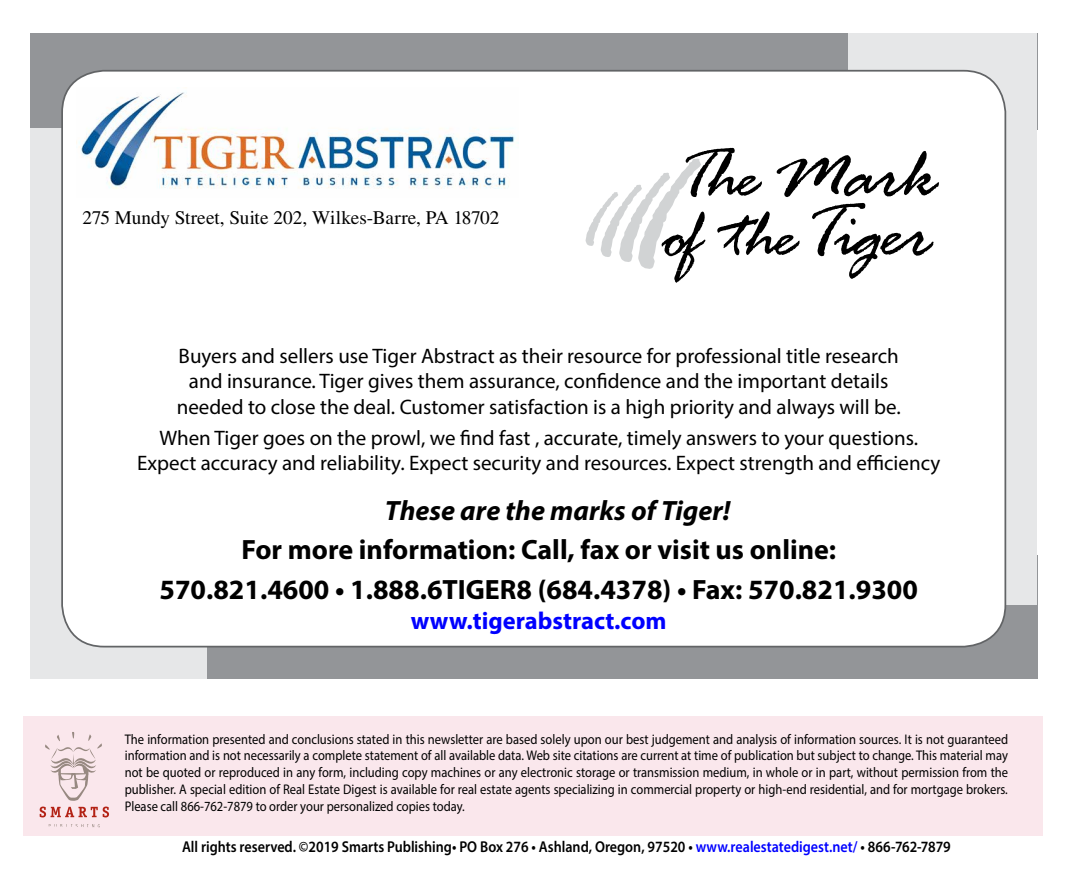
<style>
.page{position:relative;width:1071px;height:882px;background:#fff}
.page>*{position:absolute;margin:0;border:0;box-sizing:border-box;transform-origin:0 0}
.t1{font:700 28px/39.9px "Myriad Pro";color:#000;text-align:center}
.t2{font:italic 700 28px "Myriad Pro";color:#000}
.t3{font:700 24.5px "Myriad Pro";color:#00f}
.t4{font:21px/25.2px "Myriad Pro";color:#000;text-align:center}
.t5{font:19.25px "Times";letter-spacing:-.005em;color:#000}
.t6{font:600 15.75px "Myriad Pro";color:#000;scale:.9 1}
.t7{font:14px/16.8px "Myriad Pro";color:#000;text-align:justify;scale:.9 1}
.s1{color:#00f}
</style>
<div class="page">
<div style="left:30px;top:33px;width:1007px;height:97px;background:#939598"></div>
<div style="left:30px;top:556px;width:1007px;height:123px;background:#939598"></div>
<div style="left:30px;top:129px;width:176px;height:550px;background:#e6e7e8"></div>
<div style="left:848px;top:33px;width:189px;height:572px;background:#e6e7e8"></div>
<div style="left:62px;top:71px;width:943px;height:576px;background:#fff;border-radius:42px"></div>
<div style="left:24px;top:716px;width:1019px;height:120px;background:#fae7ec"></div>
<svg style="left:40px;top:807px;width:69px;height:10px"></svg>
<svg style="left:49px;top:824px;width:51px;height:4px"></svg>
<svg style="left:45px;top:732px;width:57px;height:69px"></svg>
<img style="left:76px;top:92px;width:443px;height:97px">
<svg style="left:586px;top:148px;width:353px;height:135px"></svg>
<h3 class="t5" style="left:83px;top:207px;width:419px">275 Mundy Street, Suite 202, Wilkes-Barre, PA 18702</h3>
<p class="t4" style="left:177px;top:343px;width:726px">Buyers and sellers use Tiger Abstract as their resource for professional title research and insurance. Tiger gives them assurance, confidence and the important details needed to close the deal. Customer satisfaction is a high priority and always will be.</p>
<h3 class="t4" style="left:137px;top:425px;width:805px">When Tiger goes on the prowl, we find fast , accurate, timely answers to your questions.<br>Expect accuracy and reliability. Expect security and resources. Expect strength and efficiency</h3>
<h1 class="t2" style="left:385px;top:492px;width:347px">These are the marks of Tiger!</h1>
<h1 class="t1" style="left:160px;top:529px;width:760px">For more information: Call, fax or visit us online:<br>570.821.4600 • 1.888.6TIGER8 (684.4378) • Fax: 570.821.9300</h1>
<h2 class="t3" style="left:411px;top:605px;width:257px">www.tigerabstract.com</h2>
<p class="t7" style="left:125px;top:730px;width:983px">The information presented and conclusions stated in this newsletter are based solely upon our best judgement and analysis of information sources. It is not guaranteed information and is not necessarily a complete statement of all available data. Web site citations are current at time of publication but subject to change. This material may not be quoted or reproduced in any form, including copy machines or any electronic storage or transmission medium, in whole or in part, without permission from the publisher. A special edition of Real Estate Digest is available for real estate agents specializing in commercial property or high-end residential, and for mortgage brokers.<br>Please call 866-762-7879 to order your personalized copies today.</p>
<p class="t6" style="left:182px;top:837px;width:856px">All rights reserved. ©2019 Smarts Publishing• PO Box 276 • Ashland, Oregon, 97520 • <span class="s1">www.realestatedigest.net/</span> • 866-762-7879</p>
</div>
